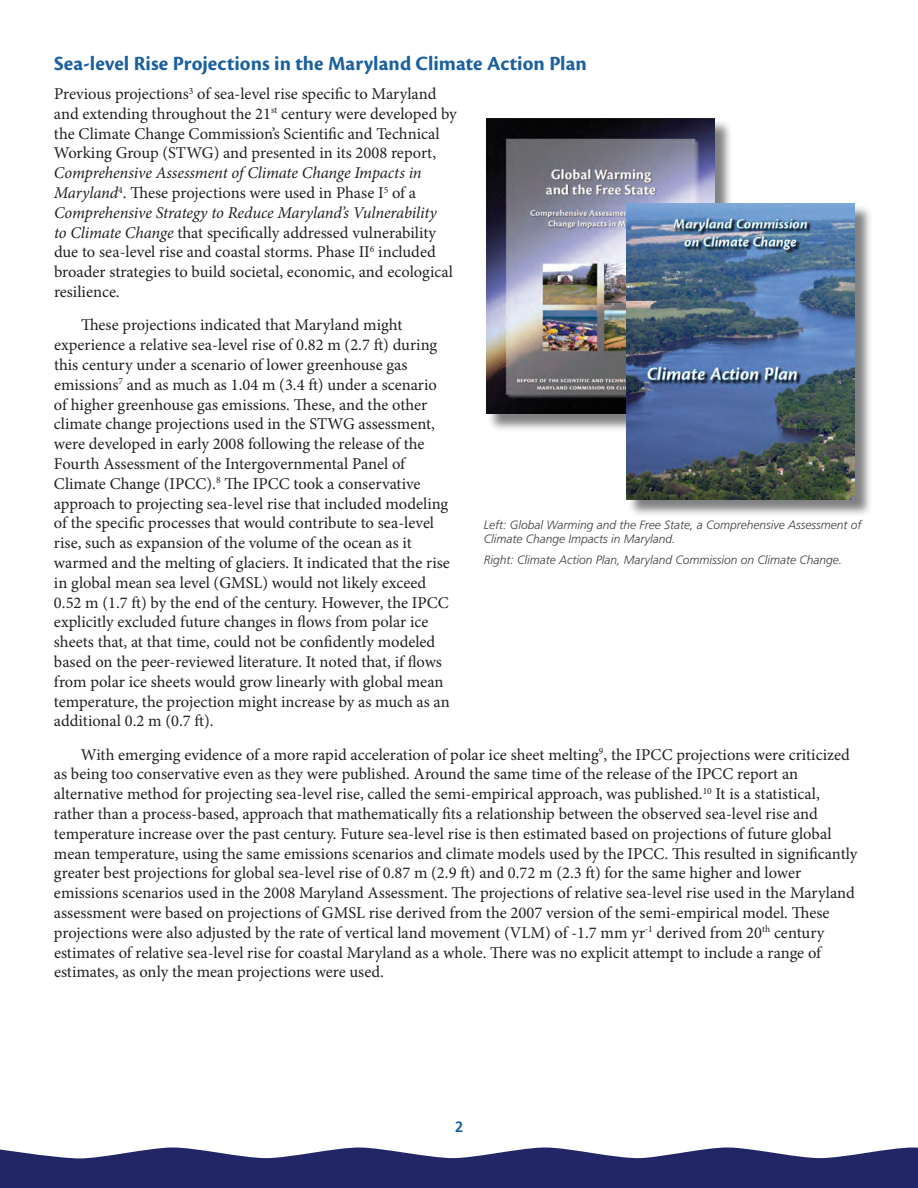
<style>
.page{position:relative;width:918px;height:1188px;background:#fff}
.page>*{position:absolute;margin:0;border:0;box-sizing:border-box;transform-origin:0 0}
.t1{font:700 21px "Cronos Pro";letter-spacing:.005em;color:#1b60a0}
.t2{font:16.5px/19.8px "Minion Pro";color:#231f20}
.t3{font:700 15px "Frutiger LT Std";color:#1b60a0}
.t4{font:italic 300 12px/14.4px "Frutiger LT Std";color:#3e3e3f}
.s1{font-style:italic}
</style>
<div class="page">
<svg style="left:0;top:1148px;width:918px;height:40px;background:#3e4179"></svg>
<div style="left:487px;top:120px;width:245px;height:312px;background:#57585a;opacity:.75"></div>
<img style="left:486px;top:118px;width:229px;height:296px">
<div style="left:628px;top:205px;width:244px;height:312px;background:#57585a;opacity:.75"></div>
<img style="left:626px;top:203px;width:229px;height:297px">
<p class="t1" style="left:54px;top:52px;width:535px">Sea-level Rise Projections in the Maryland Climate Action Plan</p>
<p class="t2" style="left:54px;top:84px;width:404px">Previous projections<sup>3</sup> of sea-level rise specific to Maryland and extending throughout the 21<sup>st</sup> century were developed by the Climate Change Commission’s Scientific and Technical Working Group (STWG) and presented in its 2008 report,</p>
<p class="t2" style="left:54px;top:163px;width:401px"><span class="s1">Comprehensive Assessment of Climate Change Impacts in Maryland</span><sup>4</sup>. These projections were used in Phase I<sup>5</sup> of a <span class="s1">Comprehensive Strategy to Reduce Maryland’s Vulnerability to Climate Change</span> that specifically addressed vulnerability due to sea-level rise and coastal storms. Phase II<sup>6</sup> included broader strategies to build societal, economic, and ecological resilience.</p>
<p class="t2" style="left:54px;top:315px;width:397px;text-indent:27px">These projections indicated that Maryland might experience a relative sea-level rise of 0.82 m (2.7 ft) during this century under a scenario of lower greenhouse gas emissions<sup>7</sup> and as much as 1.04 m (3.4 ft) under a scenario of higher greenhouse gas emissions. These, and the other climate change projections used in the STWG assessment, were developed in early 2008 following the release of the Fourth Assessment of the Intergovernmental Panel of Climate Change (IPCC).<sup>8</sup> The IPCC took a conservative approach to projecting sea-level rise that included modeling of the specific processes that would contribute to sea-level rise, such as expansion of the volume of the ocean as it warmed and the melting of glaciers. It indicated that the rise in global mean sea level (GMSL) would not likely exceed 0.52 m (1.7 ft) by the end of the century. However, the IPCC explicitly excluded future changes in flows from polar ice sheets that, at that time, could not be confidently modeled based on the peer-reviewed literature. It noted that, if flows from polar ice sheets would grow linearly with global mean temperature, the projection might increase by as much as an additional 0.2 m (0.7 ft).</p>
<p class="t2" style="left:54px;top:745px;width:805px;text-indent:27px">With emerging evidence of a more rapid acceleration of polar ice sheet melting<sup>9</sup>, the IPCC projections were criticized as being too conservative even as they were published. Around the same time of the release of the IPCC report an alternative method for projecting sea-level rise, called the semi-empirical approach, was published.<sup>10</sup> It is a statistical, rather than a process-based, approach that mathematically fits a relationship between the observed sea-level rise and temperature increase over the past century. Future sea-level rise is then estimated based on projections of future global mean temperature, using the same emissions scenarios and climate models used by the IPCC. This resulted in significantly greater best projections for global sea-level rise of 0.87 m (2.9 ft) and 0.72 m (2.3 ft) for the same higher and lower emissions scenarios used in the 2008 Maryland Assessment. The projections of relative sea-level rise used in the Maryland assessment were based on projections of GMSL rise derived from the 2007 version of the semi-empirical model. These projections were also adjusted by the rate of vertical land movement (VLM) of -1.7 mm yr<sup>-1</sup> derived from 20<sup>th</sup> century estimates of relative sea-level rise for coastal Maryland as a whole. There was no explicit attempt to include a range of estimates, as only the mean projections were used.</p>
<p class="t4" style="left:484px;top:518px;width:379px">Left: Global Warming and the Free State, a Comprehensive Assessment of<br>Climate Change Impacts in Maryland.</p>
<p class="t4" style="left:484px;top:553px;width:360px">Right: Climate Action Plan, Maryland Commission on Climate Change.</p>
<p class="t3" style="left:455px;top:1118px;width:10px">2</p>
</div>
